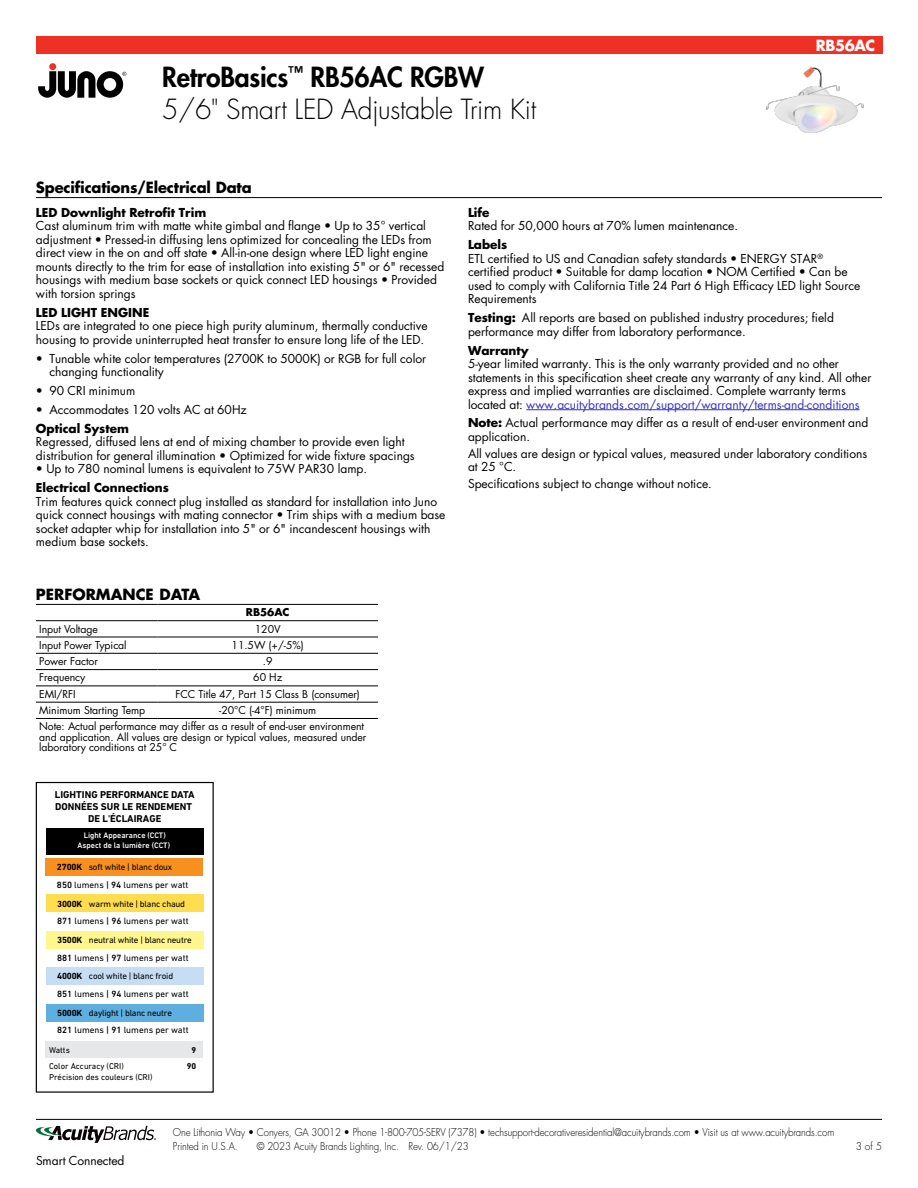
<style>
.page{position:relative;width:918px;height:1188px;background:#fff}
.page>*{position:absolute;margin:0;border:0;box-sizing:border-box;transform-origin:0 0}
.t1{font:300 27px/32.4px "Futura Std";letter-spacing:-.01em;color:#000}
.t2{font:700 15px "Futura Std";letter-spacing:-.01em;color:#000}
.t3{font:700 15px "Futura Std";letter-spacing:-.025em;color:#fff}
.t4{font:12px/13.5px "Futura Std";color:#000}
.t5{font:700 12px "Futura Std";color:#000}
.t6{font:10.5px/16.4px "Futura Std";letter-spacing:-.005em;color:#000}
.t7{font:300 10.5px/14.1px "Futura Std";letter-spacing:-.01em;color:#000;scale:.92 1}
.t8{font:700 10.5px "Futura Std";letter-spacing:-.005em;color:#000}
.t9{font:300 10.5px "Futura Std";letter-spacing:-.01em;color:#000;scale:.96 1}
.t10{font:700 10.05px/12.9px "DIN Next LT Pro";color:#000}
.t11{font:9.15px "DIN Next LT Pro";color:#000}
.t12{font:9px "DIN Next LT Pro";letter-spacing:-.02em;color:#000}
.t13{font:8.55px "DIN Next LT Pro";color:#000}
.t14{font:700 8.55px "DIN Next LT Pro";color:#000}
.t15{font:500 8.1px/9.8px "DIN Next LT Pro";color:#fff;text-align:center}
.s1{font-weight:800}
.s2{font-weight:700}
.s3{font-weight:500}
.s4{color:#3232c8}
</style>
<div class="page">
<svg style="left:36px;top:1126px;width:120px;height:17px"></svg>
<hr style="left:36px;top:1119px;width:846px;height:1px;background:#000">
<div style="left:49px;top:63px;width:7px;height:7px;background:#ee3124;border-radius:50%"></div>
<svg style="left:38px;top:70px;width:88px;height:28px"></svg>
<div style="left:36px;top:36px;width:846px;height:18px;background:#ee3124"></div>
<img style="left:766px;top:68px;width:98px;height:65px">
<hr style="left:36px;top:197px;width:846px;height:1px;background:#000">
<hr style="left:526px;top:409px;width:334px;height:1px;background:#3232c8">
<hr style="left:36px;top:604px;width:121px;height:1px;background:#000">
<hr style="left:157px;top:604px;width:221px;height:1px;background:#000">
<hr style="left:36px;top:620px;width:121px;height:1px;background:#000">
<hr style="left:157px;top:620px;width:221px;height:1px;background:#000">
<hr style="left:36px;top:637px;width:121px;height:1px;background:#000">
<hr style="left:157px;top:637px;width:221px;height:1px;background:#000">
<hr style="left:36px;top:653px;width:121px;height:1px;background:#000">
<hr style="left:157px;top:653px;width:221px;height:1px;background:#000">
<hr style="left:36px;top:669px;width:121px;height:1px;background:#000">
<hr style="left:157px;top:669px;width:221px;height:1px;background:#000">
<hr style="left:36px;top:686px;width:121px;height:1px;background:#000">
<hr style="left:157px;top:686px;width:221px;height:1px;background:#000">
<hr style="left:36px;top:702px;width:121px;height:1px;background:#000">
<hr style="left:157px;top:702px;width:221px;height:1px;background:#000">
<hr style="left:36px;top:718px;width:121px;height:1px;background:#000">
<hr style="left:157px;top:718px;width:221px;height:1px;background:#000">
<div style="left:46px;top:931px;width:157px;height:18px;background:#fff68d"></div>
<div style="left:46px;top:894px;width:157px;height:18px;background:#ffdd4f"></div>
<div style="left:46px;top:828px;width:158px;height:27px;background:#000"></div>
<div style="left:45px;top:859px;width:158px;height:17px;background:#f7901e"></div>
<div style="left:46px;top:1042px;width:157px;height:16px;background:#e6e7e8"></div>
<div style="left:46px;top:1004px;width:157px;height:18px;background:#5eaee0"></div>
<div style="left:46px;top:967px;width:157px;height:18px;background:#c7ddf3"></div>
<div style="left:36px;top:782px;width:178px;height:311px;border:1px solid #000"></div>
<h1 class="t1" style="left:162px;top:62px;width:376px"><span class="s1">RetroBasics</span><sup>™</sup> <span class="s1">RB56AC RGBW<br></span>5/6" Smart LED Adjustable Trim Kit</h1>
<p class="t3" style="left:816px;top:35px;width:61px">RB56AC</p>
<p class="t2" style="left:36px;top:177px;width:217px">Specifications/Electrical Data</p>
<p class="t5" style="left:36px;top:204px;width:172px">LED Downlight Retrofit Trim</p>
<p class="t4" style="left:36px;top:219px;width:410px">Cast aluminum trim with matte white gimbal and flange • Up to 35° vertical adjustment • Pressed-in diffusing lens optimized for concealing the LEDs from direct view in the on and off state • All-in-one design where LED light engine mounts directly to the trim for ease of installation into existing 5" or 6" recessed housings with medium base sockets or quick connect LED housings • Provided with torsion springs</p>
<p class="t5" style="left:36px;top:304px;width:115px">LED LIGHT ENGINE</p>
<p class="t4" style="left:36px;top:319px;width:393px">LEDs are integrated to one piece high purity aluminum, thermally conductive housing to provide uninterrupted heat transfer to ensure long life of the LED.</p>
<p class="t4" style="left:49px;top:352px;width:378px;text-indent:-14px">• Tunable white color temperatures (2700K to 5000K) or RGB for full color changing functionality</p>
<p class="t4" style="left:36px;top:384px;width:101px">• 90 CRI minimum</p>
<p class="t4" style="left:36px;top:403px;width:212px">• Accommodates 120 volts AC at 60Hz</p>
<p class="t5" style="left:36px;top:420px;width:94px">Optical System</p>
<p class="t4" style="left:36px;top:435px;width:380px">Regressed, diffused lens at end of mixing chamber to provide even light distribution for general illumination • Optimized for wide fixture spacings</p>
<p class="t4" style="left:36px;top:462px;width:333px">• Up to 780 nominal lumens is equivalent to 75W PAR30 lamp.</p>
<p class="t5" style="left:36px;top:480px;width:134px">Electrical Connections</p>
<p class="t4" style="left:36px;top:495px;width:411px">Trim features quick connect plug installed as standard for installation into Juno quick connect housings with mating connector • Trim ships with a medium base socket adapter whip for installation into 5" or 6" incandescent housings with medium base sockets.</p>
<p class="t2" style="left:36px;top:584px;width:166px">PERFORMANCE DATA</p>
<p class="t8" style="left:246px;top:605px;width:45px">RB56AC</p>
<p class="t6" style="left:39px;top:621px;width:60px">Input Voltage</p>
<p class="t6" style="left:255px;top:621px;width:27px">120V</p>
<p class="t6" style="left:39px;top:637px;width:89px">Input Power Typical</p>
<p class="t6" style="left:232px;top:637px;width:74px">11.5W (+/-5%)</p>
<p class="t6" style="left:39px;top:653px;width:60px">Power Factor</p>
<p class="t6" style="left:263px;top:653px;width:11px">.9</p>
<p class="t6" style="left:39px;top:670px;width:48px">Frequency</p>
<p class="t6" style="left:253px;top:670px;width:30px">60 Hz</p>
<p class="t6" style="left:39px;top:686px;width:38px">EMI/RFI</p>
<p class="t6" style="left:176px;top:686px;width:186px">FCC Title 47, Part 15 Class B (consumer)</p>
<p class="t6" style="left:39px;top:702px;width:107px">Minimum Starting Temp</p>
<p class="t6" style="left:39px;top:702px;width:326px;text-indent:180px">-20°C (-4°F) minimum<br>Note: Actual performance may differ as a result of end-user environment</p>
<p class="t6" style="left:39px;top:732px;width:329px;line-height:10.5px">and application. All values are design or typical values, measured under laboratory conditions at 25° C</p>
<p class="t10" style="left:55px;top:788px;width:141px">LIGHTING PERFORMANCE DATA<br>DONNÉES SUR LE RENDEMENT</p>
<p class="t10" style="left:88px;top:812px;width:75px">DE L'ÉCLAIRAGE</p>
<p class="t15" style="left:77px;top:831px;width:94px">Light Appearance (CCT)<br>Aspect de la lumière (CCT)</p>
<p class="t12" style="left:57px;top:862px;width:117px"><span class="s2">2700K</span> soft white | blanc doux</p>
<p class="t11" style="left:57px;top:879px;width:133px"><span class="s3">850</span> lumens <span class="s3">| 94</span> lumens per watt</p>
<p class="t12" style="left:57px;top:899px;width:129px"><span class="s2">3000K</span> warm white | blanc chaud</p>
<p class="t11" style="left:57px;top:916px;width:133px"><span class="s3">871</span> lumens <span class="s3">| 96</span> lumens per watt</p>
<p class="t12" style="left:57px;top:935px;width:136px"><span class="s2">3500K</span> neutral white | blanc neutre</p>
<p class="t11" style="left:57px;top:952px;width:133px"><span class="s3">881</span> lumens <span class="s3">| 97</span> lumens per watt</p>
<p class="t12" style="left:57px;top:971px;width:118px"><span class="s2">4000K</span> cool white | blanc froid</p>
<p class="t11" style="left:57px;top:988px;width:133px"><span class="s3">851</span> lumens <span class="s3">| 94</span> lumens per watt</p>
<p class="t12" style="left:57px;top:1008px;width:116px"><span class="s2">5000K</span> daylight | blanc neutre</p>
<p class="t11" style="left:57px;top:1025px;width:133px"><span class="s3">821</span> lumens <span class="s3">| 91</span> lumens per watt</p>
<p class="t13" style="left:49px;top:1045px;width:22px">Watts</p>
<p class="t14" style="left:192px;top:1045px;width:6px">9</p>
<p class="t13" style="left:49px;top:1061px;width:76px">Color Accuracy (CRI)</p>
<p class="t14" style="left:187px;top:1061px;width:11px">90</p>
<p class="t13" style="left:49px;top:1072px;width:105px">Précision des couleurs (CRI)</p>
<p class="t5" style="left:468px;top:204px;width:23px">Life</p>
<p class="t4" style="left:468px;top:219px;width:272px">Rated for 50,000 hours at 70% lumen maintenance.</p>
<p class="t4" style="left:468px;top:238px;width:394px"><span class="s2">Labels<br></span>ETL certified to US and Canadian safety standards • ENERGY STAR<sup>® </sup>certified product • Suitable for damp location • NOM Certified • Can be used to comply with California Title 24 Part 6 High Efficacy LED light Source Requirements</p>
<p class="t4" style="left:468px;top:311px;width:367px"><span class="s2">Testing:</span> All reports are based on published industry procedures; field performance may differ from laboratory performance.</p>
<p class="t5" style="left:468px;top:342px;width:62px">Warranty</p>
<p class="t4" style="left:468px;top:357px;width:405px">5-year limited warranty. This is the only warranty provided and no other statements in this specification sheet create any warranty of any kind. All other express and implied warranties are disclaimed. Complete warranty terms located at: <span class="s4">www.acuitybrands.com/support/warranty/terms-and-conditions</span></p>
<p class="t4" style="left:468px;top:416px;width:402px"><span class="s2">Note:</span> Actual performance may differ as a result of end-user environment and application.</p>
<p class="t4" style="left:468px;top:447px;width:401px">All values are design or typical values, measured under laboratory conditions at 25 °C.</p>
<p class="t4" style="left:468px;top:477px;width:246px">Specifications subject to change without notice.</p>
<p class="t4" style="left:36px;top:1154px;width:90px">Smart Connected</p>
<p class="t7" style="left:173px;top:1125px;width:720px">One Lithonia Way • Conyers, GA 30012 • Phone 1-800-705-SERV (7378) • techsupport-decorativeresidential@acuitybrands.com • Visit us at www.acuitybrands.com<br>Printed in U.S.A.</p>
<p class="t7" style="left:257px;top:1139px;width:232px">© 2023 Acuity Brands Lighting, Inc. Rev. 06/1/23</p>
<p class="t9" style="left:856px;top:1140px;width:29px">3 of 5</p>
</div>
